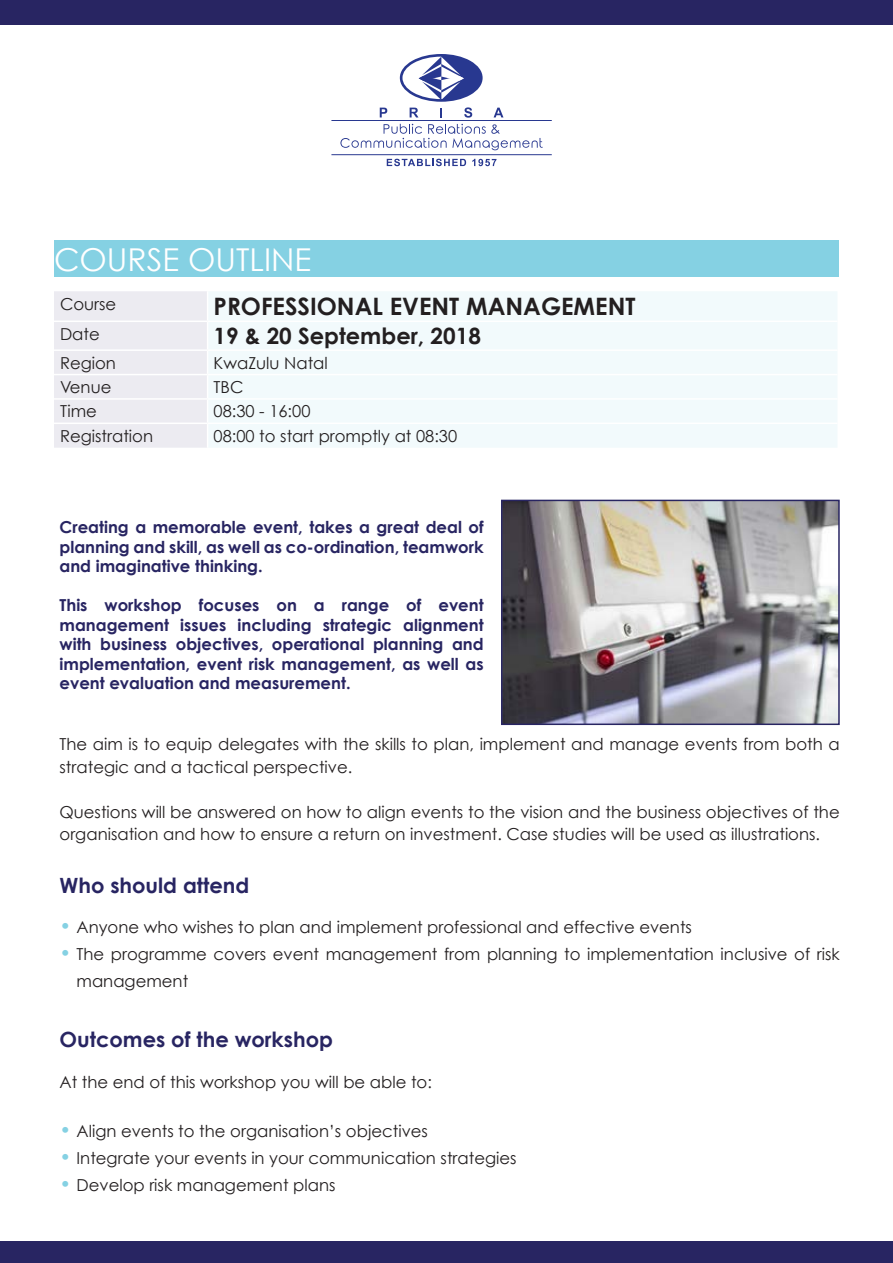
<style>
.page{position:relative;width:893px;height:1263px;background:#fff}
.page>*{position:absolute;margin:0;border:0;box-sizing:border-box;transform-origin:0 0}
.t1{font:31.5px "Century Gothic";color:#fff}
.t2{font:700 24px "Century Gothic";color:#231f20}
.t3{font:700 22.5px "Century Gothic";color:#231f20}
.t4{font:700 21px "Century Gothic";color:#282562}
.t5{font:16.5px/22.5px "Century Gothic";color:#231f20}
.t6{font:700 16.5px/19.5px "Century Gothic";color:#282562;text-align:justify}
.s1{font-size:19.5px;color:#85d1e3}
</style>
<div class="page">
<div style="left:54px;top:240px;width:785px;height:37px;background:#85d1e3"></div>
<div style="left:209px;top:292px;width:628px;height:155px;background:#f2fafc"></div>
<hr style="left:208px;top:321px;width:629px;height:1px;background:#fff">
<hr style="left:208px;top:349px;width:629px;height:2px;background:#fff">
<hr style="left:208px;top:374px;width:629px;height:1px;background:#fff">
<hr style="left:208px;top:398px;width:629px;height:2px;background:#fff">
<hr style="left:208px;top:423px;width:629px;height:1px;background:#fff">
<div style="left:54px;top:291px;width:153px;height:157px;background:#ecebf1"></div>
<img style="left:504px;top:503px;width:333px;height:219px">
<div style="left:501px;top:500px;width:339px;height:225px;border:2px solid #282562"></div>
<div style="left:0;top:1242px;width:893px;height:21px;background:#282562"></div>
<hr style="left:331px;top:120px;width:221px;height:1px;background:#283890">
<hr style="left:331px;top:154px;width:221px;height:1px;background:#283890">
<svg style="left:380px;top:108px;width:7px;height:9px"></svg>
<svg style="left:494px;top:108px;width:9px;height:9px"></svg>
<svg style="left:387px;top:159px;width:79px;height:7px"></svg>
<svg style="left:472px;top:159px;width:24px;height:7px"></svg>
<svg style="left:340px;top:124px;width:203px;height:26px"></svg>
<svg style="left:400px;top:54px;width:83px;height:64px"></svg>
<div style="left:0;top:0;width:893px;height:24px;background:#282562"></div>
<p class="t1" style="left:54px;top:240px;width:259px">COURSE OUTLINE</p>
<p class="t5" style="left:60px;top:292px;width:58px">Course</p>
<p class="t2" style="left:214px;top:291px;width:423px">PROFESSIONAL EVENT MANAGEMENT</p>
<p class="t5" style="left:60px;top:322px;width:41px">Date</p>
<p class="t3" style="left:214px;top:322px;width:269px">19 &amp; 20 September, 2018</p>
<p class="t5" style="left:60px;top:351px;width:58px">Region</p>
<p class="t5" style="left:214px;top:351px;width:116px">KwaZulu Natal</p>
<p class="t5" style="left:60px;top:375px;width:53px">Venue</p>
<p class="t5" style="left:214px;top:375px;width:31px">TBC</p>
<p class="t5" style="left:60px;top:400px;width:39px">Time</p>
<p class="t5" style="left:214px;top:400px;width:98px">08:30 - 16:00</p>
<p class="t5" style="left:60px;top:424px;width:95px">Registration</p>
<p class="t5" style="left:214px;top:424px;width:245px">08:00 to start promptly at 08:30</p>
<p class="t6" style="left:60px;top:517px;width:426px">Creating a memorable event, takes a great deal of planning and skill, as well as co-ordination, teamwork and imaginative thinking.</p>
<p class="t6" style="left:60px;top:595px;width:426px">This workshop focuses on a range of event management issues including strategic alignment with business objectives, operational planning and implementation, event risk management, as well as event evaluation and measurement.</p>
<p class="t5" style="left:60px;top:733px;width:782px">The aim is to equip delegates with the skills to plan, implement and manage events from both a strategic and a tactical perspective.</p>
<p class="t5" style="left:60px;top:800px;width:782px">Questions will be answered on how to align events to the vision and the business objectives of the organisation and how to ensure a return on investment. Case studies will be used as illustrations.</p>
<p class="t4" style="left:60px;top:872px;width:191px">Who should attend</p>
<p class="t5" style="left:60px;top:916px;width:634px"><span class="s1">•</span> Anyone who wishes to plan and implement professional and effective events</p>
<p class="t5" style="left:77px;top:940px;width:765px;line-height:27px;text-indent:-17px"><span class="s1">•</span> The programme covers event management from planning to implementation inclusive of risk management</p>
<p class="t4" style="left:60px;top:1026px;width:275px">Outcomes of the workshop</p>
<p class="t5" style="left:60px;top:1070px;width:374px">At the end of this workshop you will be able to:</p>
<p class="t5" style="left:60px;top:1120px;width:370px"><span class="s1">•</span> Align events to the organisation’s objectives</p>
<p class="t5" style="left:60px;top:1147px;width:459px"><span class="s1">•</span> Integrate your events in your communication strategies</p>
<p class="t5" style="left:60px;top:1174px;width:277px"><span class="s1">•</span> Develop risk management plans</p>
</div>
